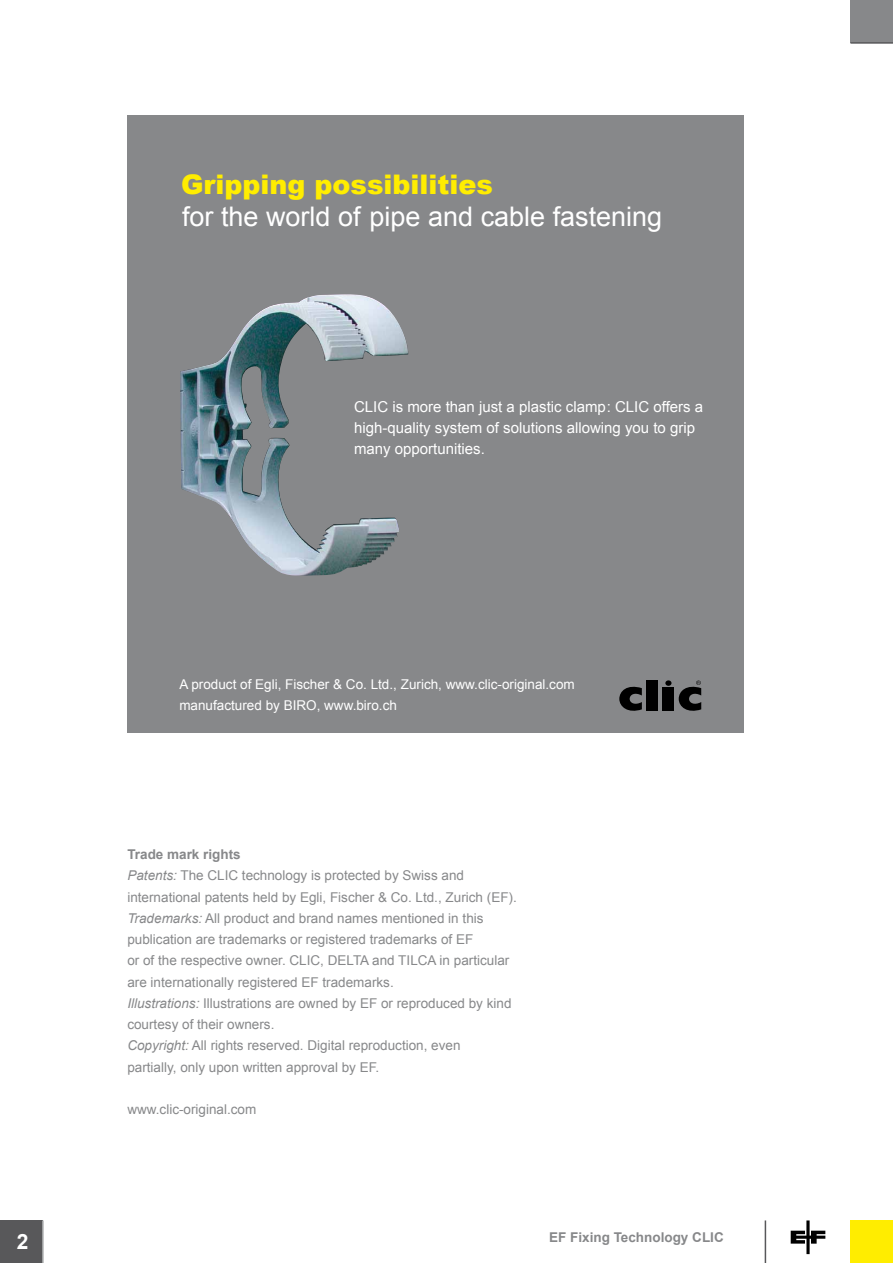
<style>
.page{position:relative;width:893px;height:1263px;background:#fff}
.page>*{position:absolute;margin:0;border:0;box-sizing:border-box;transform-origin:0 0}
.t1{font:27px "Arial";color:#fff}
.t2{font:900 27px "Arial";color:#ffed00}
.t3{font:700 21px "Arial";color:#fff}
.t4{font:15px/21px "Arial";color:#fff}
.t5{font:13.5px/21.3px "Arial";color:#87888a}
.t6{font:13.5px/21.3px "Arial";color:#fff}
.t7{font:700 13.5px "Arial";color:#87888a}
.s1{font-weight:700}
.s2{font-style:italic}
</style>
<div class="page">
<div style="left:850px;top:1220px;width:43px;height:43px;background:#ffed00"></div>
<svg style="left:791px;top:1220px;width:34px;height:34px"></svg>
<hr style="left:765px;top:1220px;width:1px;height:43px;background:#58585a">
<div style="left:0;top:1220px;width:43px;height:43px;background:#58585a"></div>
<hr style="left:42px;top:1220px;width:2px;height:43px;background:#b1b3b4">
<div style="left:850px;top:0;width:43px;height:43px;background:#87888a"></div>
<hr style="left:850px;top:42px;width:43px;height:2px;background:#58585a">
<div style="left:128px;top:115px;width:616px;height:617px;background:#87888a"></div>
<img style="left:180px;top:294px;width:228px;height:282px">
<svg style="left:619px;top:686px;width:23px;height:25px"></svg>
<div style="left:647px;top:681px;width:11px;height:30px;background:#000"></div>
<div style="left:663px;top:687px;width:11px;height:24px;background:#000"></div>
<svg style="left:665px;top:680px;width:6px;height:6px"></svg>
<svg style="left:679px;top:681px;width:22px;height:30px"></svg>
<h1 class="t2" style="left:181px;top:165px;width:313px">Gripping possibilities</h1>
<h1 class="t1" style="left:182px;top:199px;width:482px">for the world of pipe and cable fastening</h1>
<p class="t4" style="left:354px;top:396px;width:351px">CLIC is more than just a plastic clamp: CLIC offers a high-quality system of solutions allowing you to grip many opportunities.</p>
<p class="t6" style="left:179px;top:674px;width:397px">A product of Egli, Fischer &amp; Co. Ltd., Zurich, www.clic-original.com manufactured by BIRO, www.biro.ch</p>
<p class="t5" style="left:127px;top:844px;width:391px"><span class="s1">Trade mark rights<br></span><span class="s2">Patents:</span> The CLIC technology is protected by Swiss and international patents held by Egli, Fischer &amp; Co. Ltd., Zurich (EF).<br><span class="s2">Trademarks:</span> All product and brand names mentioned in this publication are trademarks or registered trademarks of EF<br>or of the respective owner. CLIC, DELTA and TILCA in particular are internationally registered EF trademarks.<br><span class="s2">Illustrations:</span> Illustrations are owned by EF or reproduced by kind courtesy of their owners.<br><span class="s2">Copyright:</span> All rights reserved. Digital reproduction, even<br>partially, only upon written approval by EF.</p>
<p class="t5" style="left:127px;top:1099px;width:131px">www.clic-original.com</p>
<h2 class="t3" style="left:17px;top:1228px;width:13px">2</h2>
<p class="t7" style="left:549px;top:1228px;width:176px">EF Fixing Technology CLIC</p>
</div>
